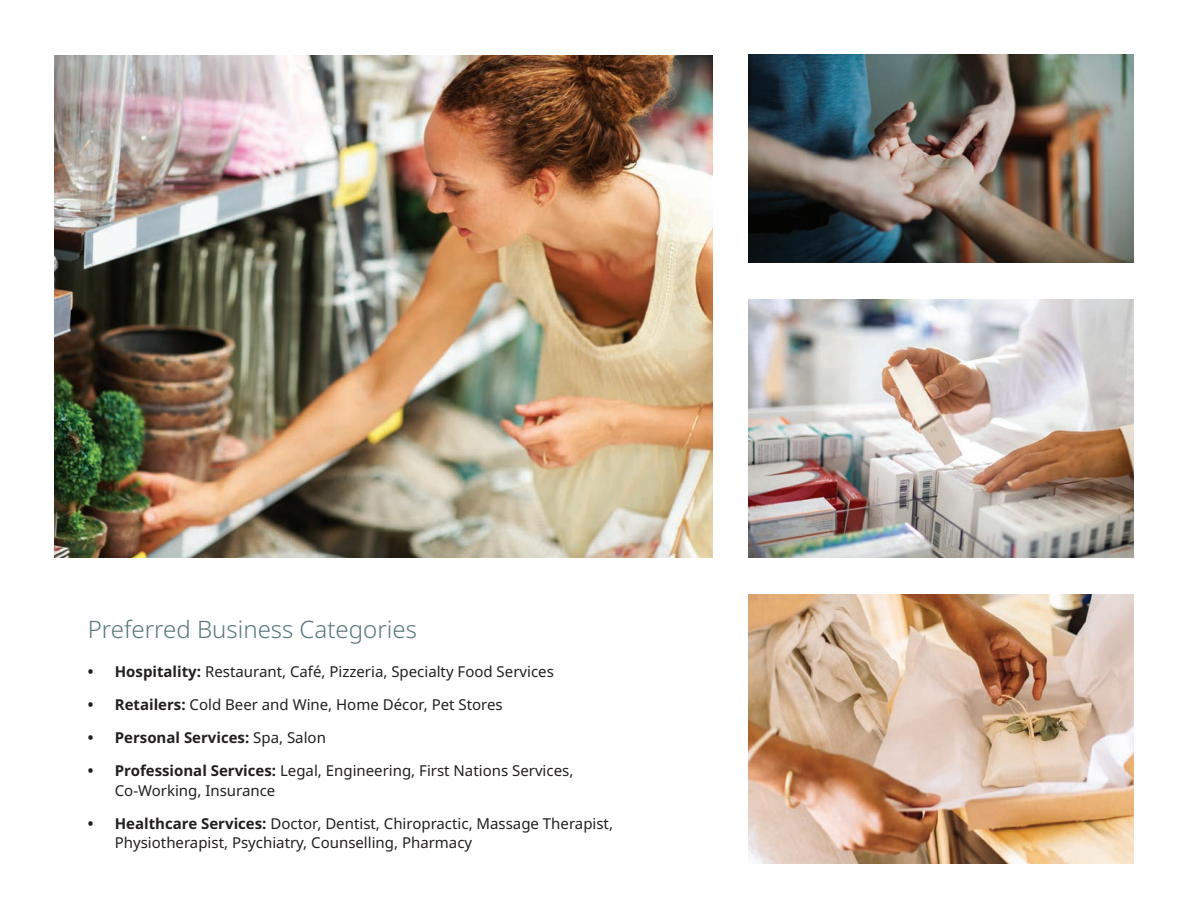
<style>
.page{position:relative;width:1188px;height:918px;background:#fff}
.page>*{position:absolute;margin:0;border:0;box-sizing:border-box;transform-origin:0 0}
.t1{font:300 24px "Noto Sans";color:#5a787d}
.t2{font:15px/19.5px "Noto Sans";color:#231f20}
.t3{font:700 15px "Noto Sans";color:#231f20}
.s1{font-weight:700}
.s2{font-weight:400}
</style>
<div class="page">
<img style="left:748px;top:54px;width:386px;height:208px">
<img style="left:54px;top:55px;width:659px;height:502px">
<img style="left:749px;top:594px;width:385px;height:270px">
<img style="left:749px;top:300px;width:385px;height:257px">
<h1 class="t1" style="left:88px;top:612px;width:331px">Preferred Business Categories</h1>
<p class="t2" style="left:88px;top:663px;width:468px"><span class="s1">• Hospitality:</span> Restaurant, Café, Pizzeria, Specialty Food Services</p>
<p class="t2" style="left:88px;top:696px;width:416px"><span class="s1">• Retailers:</span> Cold Beer and Wine, Home Décor, Pet Stores</p>
<p class="t3" style="left:88px;top:727px;width:240px">• Personal Services: <span class="s2">Spa, Salon</span></p>
<p class="t2" style="left:115px;top:762px;width:460px;text-indent:-27px"><span class="s1">• Professional Services:</span> Legal, Engineering, First Nations Services,<br>Co-Working, Insurance</p>
<p class="t2" style="left:115px;top:814px;width:500px;text-indent:-27px"><span class="s1">• Healthcare Services:</span> Doctor, Dentist, Chiropractic, Massage Therapist,<br>Physiotherapist, Psychiatry, Counselling, Pharmacy</p>
</div>
